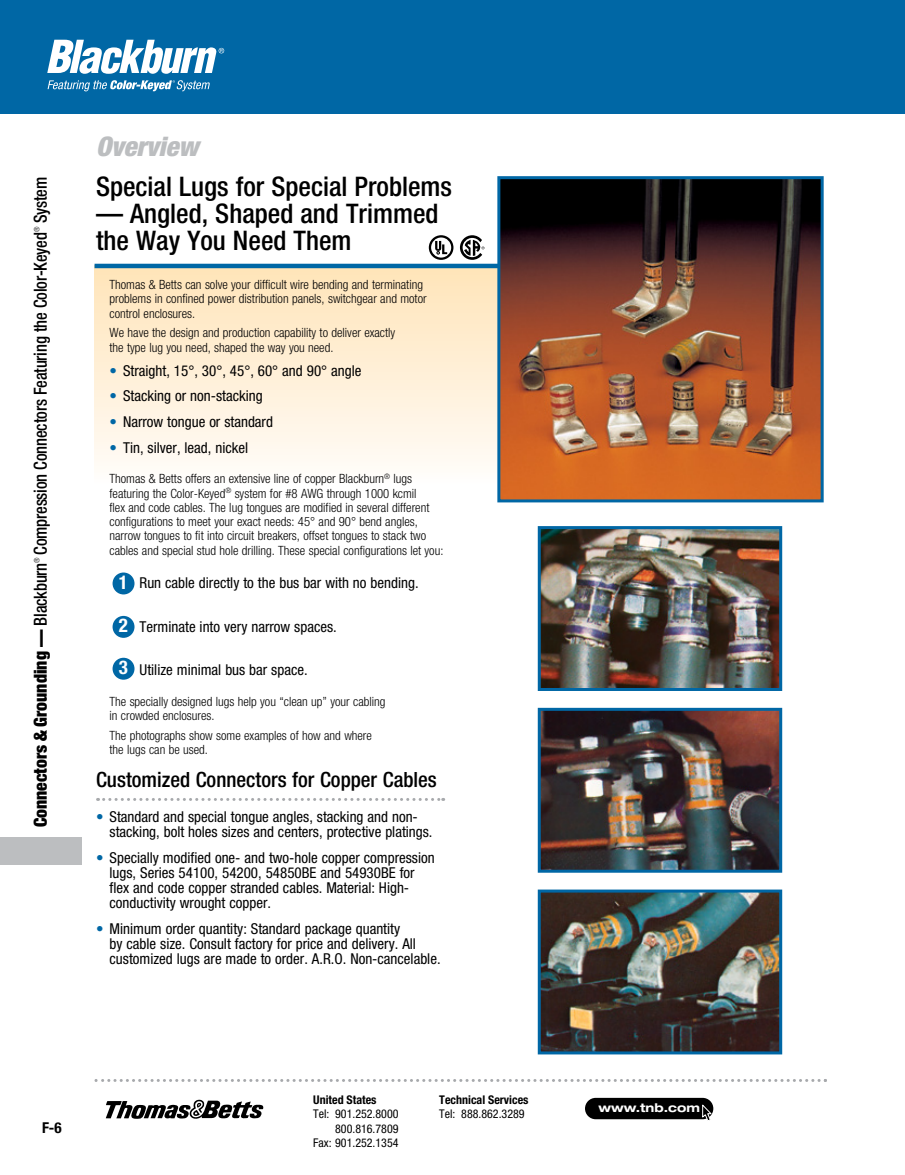
<style>
.page{position:relative;width:905px;height:1175px;background:#fff}
.page>*{position:absolute;margin:0;border:0;box-sizing:border-box;transform-origin:0 0}
.t1{font:500 condensed 27px/27px "Helvetica Neue LT Std";color:#000}
.t2{font:italic 900 condensed 27px "Helvetica Neue LT Std";color:#bcbec0}
.t3{font:500 condensed 21px "Helvetica Neue LT Std";color:#000}
.t4{font:700 condensed 18.9px "Helvetica Neue LT Std";color:#fff}
.t5{font:500 condensed 18px "Helvetica Neue LT Std";letter-spacing:-.01em;color:#000;scale:.92 1}
.t6{font:condensed 15px/15px "Helvetica Neue LT Std";color:#000}
.t7{font:700 condensed 15px "Helvetica Neue LT Std";color:#000}
.t8{font:300 condensed 12.75px/14.2px "Helvetica Neue LT Std";color:#000}
.t9{font:condensed 12px/14.4px "Helvetica Neue LT Std";color:#000;text-align:right}
.t10{font:700 condensed 12px "Helvetica Neue LT Std";color:#000}
.t11{font:700 expanded 12px "Helvetica Neue";color:#fff}
.t12{font:300 condensed 7.5px "Helvetica Neue LT Std";color:#000;scale:.92 1}
.s1{font-weight:900}
.s2{color:#0067a5}
</style>
<div class="page">
<div style="left:0;top:0;width:904px;height:114px;background:#0067a5"></div>
<svg style="left:94px;top:1079px;width:732px;height:3px"></svg>
<svg style="left:106px;top:1099px;width:157px;height:19px"></svg>
<div style="left:585px;top:1097px;width:128px;height:22px;background:#000;border-radius:11px"></div>
<svg style="left:701px;top:1103px;width:11px;height:18px"></svg>
<div style="left:0;top:837px;width:81px;height:27px;background:#bcbec0"></div>
<svg style="left:47px;top:40px;width:177px;height:34px"></svg>
<svg style="left:48px;top:80px;width:162px;height:11px"></svg>
<div style="left:94px;top:265px;width:449px;height:218px;background:linear-gradient(to bottom,#ffe4b7,#fffcf9)"></div>
<hr style="left:94px;top:264px;width:418px;height:4px;background:#0067a5">
<div style="left:112px;top:657px;width:22px;height:22px;background:#0067a5;border-radius:50%"></div>
<div style="left:112px;top:616px;width:22px;height:22px;background:#0067a5;border-radius:50%"></div>
<div style="left:112px;top:572px;width:22px;height:22px;background:#0067a5;border-radius:50%"></div>
<img style="left:501px;top:180px;width:318px;height:318px">
<div style="left:497px;top:176px;width:326px;height:326px;border:3px solid #0067a5"></div>
<svg style="left:98px;top:798px;width:345px;height:3px"></svg>
<img style="left:541px;top:712px;width:237px;height:156px">
<div style="left:537px;top:708px;width:245px;height:164px;border:3px solid #0067a5"></div>
<img style="left:541px;top:530px;width:237px;height:157px">
<div style="left:537px;top:526px;width:245px;height:165px;border:3px solid #0067a5"></div>
<img style="left:541px;top:893px;width:237px;height:157px">
<div style="left:537px;top:889px;width:245px;height:165px;border:3px solid #0067a5"></div>
<svg style="left:460px;top:235px;width:24px;height:25px"></svg>
<svg style="left:429px;top:235px;width:24px;height:25px"></svg>
<h3 class="t5" style="left:30px;top:223px;width:52px;rotate:-90deg">System</h3>
<p class="t12" style="left:32px;top:232px;width:7px;rotate:-90deg">®</p>
<h3 class="t5" style="left:30px;top:827px;width:648px;rotate:-90deg"><span class="s1">Connectors &amp; Grounding —</span> Blackburn Compression Connectors Featuring the Color-Keyed</h3>
<p class="t12" style="left:32px;top:563px;width:7px;rotate:-90deg">®</p>
<h1 class="t2" style="left:96px;top:130px;width:104px">Overview</h1>
<p class="t1" style="left:96px;top:173px;width:357px">Special Lugs for Special Problems</p>
<p class="t1" style="left:96px;top:200px;width:344px">— Angled, Shaped and Trimmed the Way You Need Them</p>
<p class="t8" style="left:110px;top:277px;width:318px">Thomas &amp; Betts can solve your difficult wire bending and terminating problems in confined power distribution panels, switchgear and motor control enclosures.</p>
<p class="t8" style="left:110px;top:325px;width:287px">We have the design and production capability to deliver exactly the type lug you need, shaped the way you need.</p>
<p class="t6" style="left:110px;top:362px;width:253px"><span class="s2">•</span> Straight, 15°, 30°, 45°, 60° and 90° angle</p>
<p class="t6" style="left:110px;top:388px;width:155px"><span class="s2">•</span> Stacking or non-stacking</p>
<p class="t6" style="left:110px;top:414px;width:165px"><span class="s2">•</span> Narrow tongue or standard</p>
<p class="t6" style="left:110px;top:440px;width:140px"><span class="s2">•</span> Tin, silver, lead, nickel</p>
<p class="t8" style="left:109px;top:471px;width:335px">Thomas &amp; Betts offers an extensive line of copper Blackburn<sup>®</sup> lugs featuring the Color-Keyed<sup>®</sup> system for #8 AWG through 1000 kcmil<br>flex and code cables. The lug tongues are modified in several different configurations to meet your exact needs: 45° and 90° bend angles, narrow tongues to fit into circuit breakers, offset tongues to stack two cables and special stud hole drilling. These special configurations let you:</p>
<p class="t6" style="left:140px;top:575px;width:280px">Run cable directly to the bus bar with no bending.</p>
<p class="t6" style="left:140px;top:618px;width:199px">Terminate into very narrow spaces.</p>
<p class="t6" style="left:140px;top:662px;width:170px">Utilize minimal bus bar space.</p>
<p class="t8" style="left:110px;top:694px;width:277px">The specially designed lugs help you “clean up” your cabling in crowded enclosures.</p>
<p class="t8" style="left:110px;top:728px;width:264px">The photographs show some examples of how and where the lugs can be used.</p>
<p class="t4" style="left:119px;top:570px;width:11px">1</p>
<p class="t4" style="left:119px;top:614px;width:11px">2</p>
<p class="t4" style="left:119px;top:655px;width:11px">3</p>
<p class="t3" style="left:96px;top:767px;width:342px">Customized Connectors for Copper Cables</p>
<p class="t6" style="left:110px;top:809px;width:324px;text-indent:-14px"><span class="s2">•</span> Standard and special tongue angles, stacking and non&shy;stacking, bolt holes sizes and centers, protective platings.</p>
<p class="t6" style="left:110px;top:850px;width:327px;text-indent:-14px"><span class="s2">•</span> Specially modified one- and two-hole copper compression lugs, Series 54100, 54200, 54850BE and 54930BE for flex and code copper stranded cables. Material: High&shy;conductivity wrought copper.</p>
<p class="t6" style="left:110px;top:921px;width:332px;text-indent:-14px"><span class="s2">•</span> Minimum order quantity: Standard package quantity<br>by cable size. Consult factory for price and delivery. All customized lugs are made to order. A.R.O. Non-cancelable.</p>
<p class="t7" style="left:42px;top:1118px;width:21px">F-6</p>
<p class="t10" style="left:313px;top:1092px;width:65px">United States</p>
<p class="t9" style="left:313px;top:1106px;width:87px">Tel: 901.252.8000<br>800.816.7809<br>Fax: 901.252.1354</p>
<p class="t10" style="left:439px;top:1092px;width:91px">Technical Services</p>
<p class="t9" style="left:439px;top:1106px;width:87px">Tel: 888.862.3289</p>
<p class="t11" style="left:598px;top:1100px;width:103px">www.tnb.com</p>
</div>
